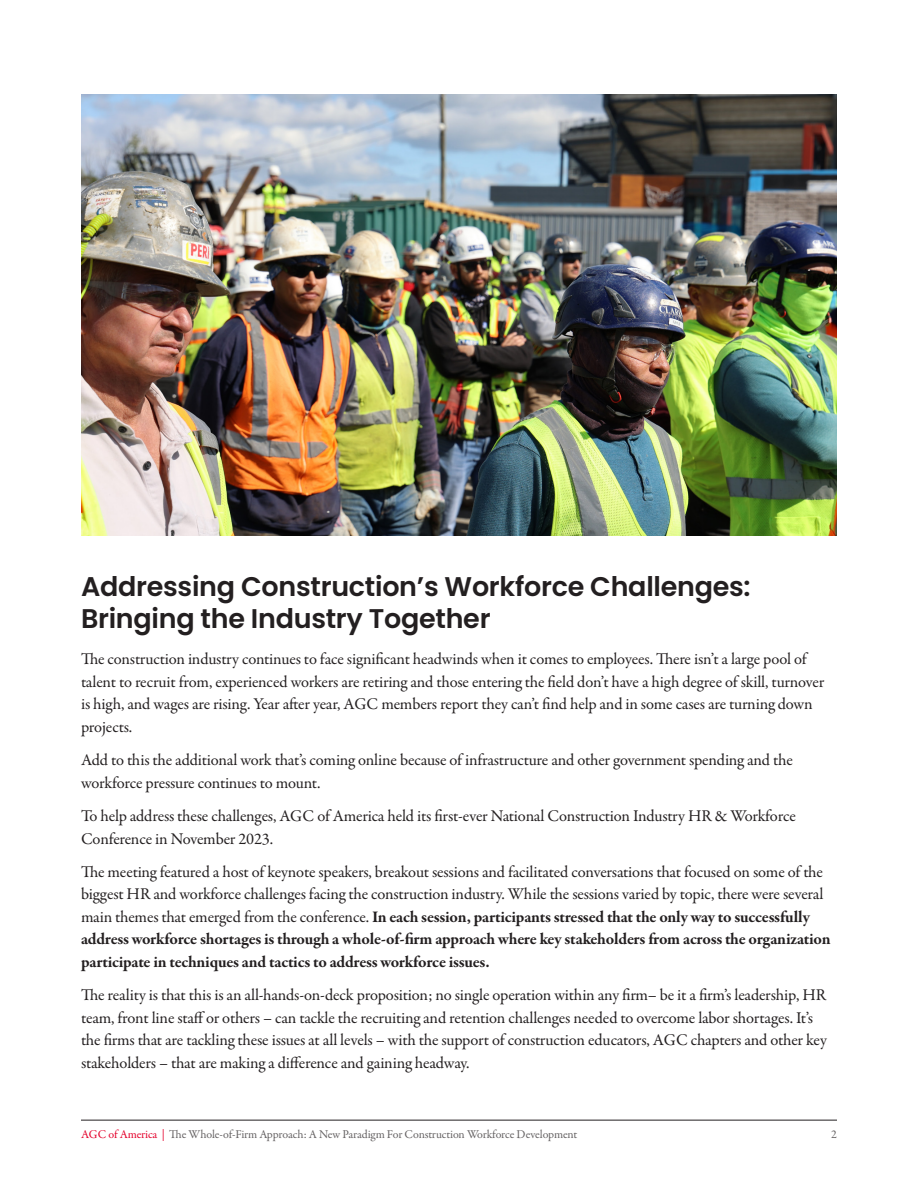
<style>
.page{position:relative;width:918px;height:1188px;background:#fff}
.page>*{position:absolute;margin:0;border:0;box-sizing:border-box;transform-origin:0 0}
.t1{font:600 27px/32.4px "Poppins";letter-spacing:-.01em;color:#231f20}
.Body_Copy{font:16.5px/22.5px "Garamond Premr Pro";letter-spacing:-.01em;color:#231f20}
.t2{font:12px "Garamond Premr Pro";letter-spacing:-.015em;color:#656263}
.s1{font-weight:700}
.s2{color:#e4002b}
</style>
<div class="page">
<hr style="left:81px;top:1120px;width:756px;height:1px;background:#231f20">
<img style="left:81px;top:94px;width:756px;height:442px">
<p class="t1" style="left:81px;top:571px;width:671px">Addressing Construction’s Workforce Challenges:<br>Bringing the Industry Together</p>
<p class="Body_Copy" style="left:81px;top:648px;width:745px">The construction industry continues to face significant headwinds when it comes to employees. There isn’t a large pool of talent to recruit from, experienced workers are retiring and those entering the field don’t have a high degree of skill, turnover is high, and wages are rising. Year after year, AGC members report they can’t find help and in some cases are turning down projects.</p>
<p class="Body_Copy" style="left:81px;top:749px;width:713px">Add to this the additional work that’s coming online because of infrastructure and other government spending and the workforce pressure continues to mount.</p>
<p class="Body_Copy" style="left:81px;top:805px;width:716px">To help address these challenges, AGC of America held its first-ever National Construction Industry HR &amp; Workforce<br>Conference in November 2023.</p>
<p class="Body_Copy" style="left:81px;top:861px;width:751px">The meeting featured a host of keynote speakers, breakout sessions and facilitated conversations that focused on some of the biggest HR and workforce challenges facing the construction industry. While the sessions varied by topic, there were several main themes that emerged from the conference. <span class="s1">In each session, participants stressed that the only way to successfully address workforce shortages is through a whole-of-firm approach where key stakeholders from across the organization participate in techniques and tactics to address workforce issues.</span></p>
<p class="Body_Copy" style="left:81px;top:984px;width:747px">The reality is that this is an all-hands-on-deck proposition; no single operation within any firm– be it a firm’s leadership, HR team, front line staff or others – can tackle the recruiting and retention challenges needed to overcome labor shortages. It’s the firms that are tackling these issues at all levels – with the support of construction educators, AGC chapters and other key stakeholders – that are making a difference and gaining headway.</p>
<p class="t2" style="left:81px;top:1127px;width:498px"><span class="s2">AGC of America |</span> The Whole-of-Firm Approach: A New Paradigm For Construction Workforce Development</p>
<p class="t2" style="left:831px;top:1127px;width:7px">2</p>
</div>
